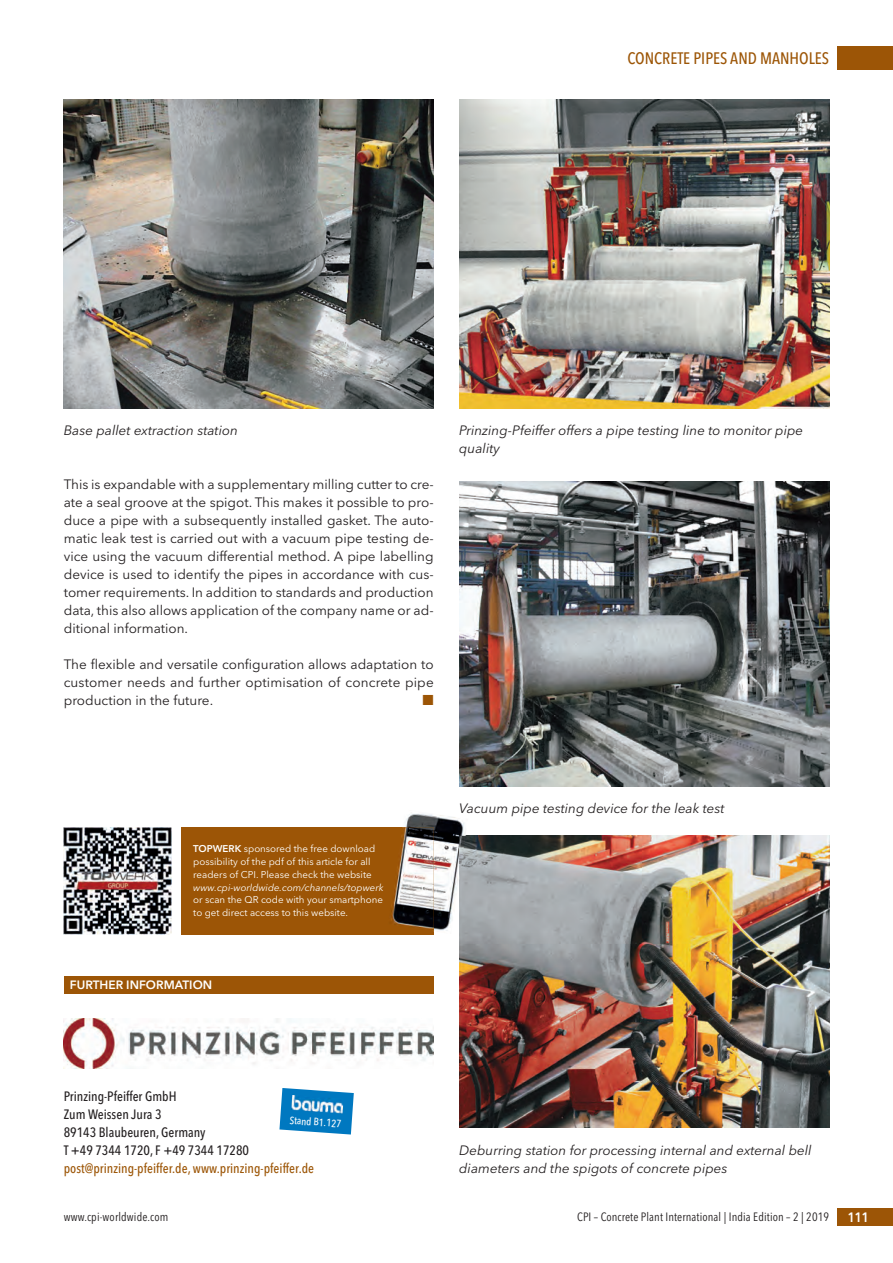
<style>
.page{position:relative;width:893px;height:1263px;background:#fff}
.page>*{position:absolute;margin:0;border:0;box-sizing:border-box;transform-origin:0 0}
.t1{font:500 16.5px "Avenir Next Condensed";color:#9c5506}
.t2{font:13.5px/18px "Avenir Next";color:#231f20;text-align:justify}
.t3{font:italic 13.5px/18px "Avenir Next";color:#231f20}
.t4{font:500 13.5px/18px "Avenir Next Condensed";color:#231f20}
.t5{font:500 13.5px "Avenir Next Condensed";color:#9c5506}
.t6{font:600 13.5px "Avenir Next Condensed";color:#fff}
.t7{font:13.5px "European Pi Three";color:#9c5506}
.t8{font:12px "Avenir Next Condensed";letter-spacing:.01em;color:#231f20}
.t9{font:600 12px "Avenir Next";color:#fff}
.t10{font:500 10.5px "Avenir Next Condensed";color:#fff}
.t11{font:9.75px/12.8px "Avenir Next";color:#fff}
.t12{font:italic 9.75px "Avenir Next";color:#fff}
.s1{font-weight:600}
</style>
<div class="page">
<div style="left:838px;top:47px;width:55px;height:23px;background:#9c5506"></div>
<div style="left:64px;top:976px;width:370px;height:17px;background:#9c5506"></div>
<img style="left:64px;top:1018px;width:370px;height:51px">
<div style="left:838px;top:1208px;width:55px;height:18px;background:#9c5506"></div>
<svg style="left:279px;top:1088px;width:75px;height:46px"></svg>
<img style="left:291px;top:1095px;width:53px;height:19px">
<img style="left:64px;top:100px;width:370px;height:309px">
<img style="left:459px;top:100px;width:370px;height:309px">
<img style="left:459px;top:481px;width:370px;height:305px">
<img style="left:459px;top:836px;width:370px;height:291px">
<div style="left:181px;top:827px;width:253px;height:108px;background:#9c5506"></div>
<img style="left:64px;top:827px;width:107px;height:108px">
<img style="left:405px;top:812px;width:63px;height:122px">
<img style="left:459px;top:836px;width:7px;height:43px">
<img style="left:390px;top:827px;width:44px;height:104px">
<p class="t1" style="left:627px;top:51px;width:203px">CONCRETE PIPES AND MANHOLES</p>
<p class="t3" style="left:64px;top:422px;width:176px">Base pallet extraction station</p>
<p class="t3" style="left:459px;top:422px;width:345px">Prinzing-Pfeiffer offers a pipe testing line to monitor pipe quality</p>
<p class="t2" style="left:64px;top:476px;width:371px">This is expandable with a supplementary milling cutter to cre&shy;ate a seal groove at the spigot. This makes it possible to pro&shy;duce a pipe with a subsequently installed gasket. The auto&shy;matic leak test is carried out with a vacuum pipe testing de&shy;vice using the vacuum differential method. A pipe labelling device is used to identify the pipes in accordance with cus&shy;tomer requirements. In addition to standards and production data, this also allows application of the company name or ad&shy;ditional information.</p>
<p class="t2" style="left:64px;top:656px;width:371px">The flexible and versatile configuration allows adaptation to customer needs and further optimisation of concrete pipe production in the future.</p>
<p class="t7" style="left:422px;top:691px;width:13px">-</p>
<p class="t11" style="left:193px;top:843px;width:184px"><span class="s1">TOPWERK</span> sponsored the free download possibility of the pdf of this article for all readers of CPI. Please check the website</p>
<p class="t12" style="left:193px;top:883px;width:192px">www.cpi-worldwide.com/channels/topwerk</p>
<p class="t11" style="left:193px;top:894px;width:191px">or scan the QR code with your smartphone to get direct access to this website.</p>
<p class="t9" style="left:70px;top:980px;width:144px">FURTHER INFORMATION</p>
<p class="t3" style="left:459px;top:800px;width:267px">Vacuum pipe testing device for the leak test</p>
<p class="t4" style="left:64px;top:1088px;width:187px">Prinzing-Pfeiffer GmbH<br>Zum Weissen Jura 3<br>89143 Blaubeuren, Germany<br>T +49 7344 1720, F +49 7344 17280</p>
<p class="t5" style="left:64px;top:1162px;width:252px">post@prinzing-pfeiffer.de, www.prinzing-pfeiffer.de</p>
<p class="t10" style="left:290px;top:1116px;width:53px;rotate:4deg">Stand B1.127</p>
<p class="t3" style="left:459px;top:1142px;width:354px">Deburring station for processing internal and external bell diameters and the spigots of concrete pipes</p>
<p class="t8" style="left:64px;top:1209px;width:106px">www.cpi-worldwide.com</p>
<p class="t8" style="left:577px;top:1209px;width:254px">CPI – Concrete Plant International | India Edition – 2 | 2019</p>
<p class="t6" style="left:848px;top:1209px;width:22px">111</p>
</div>
